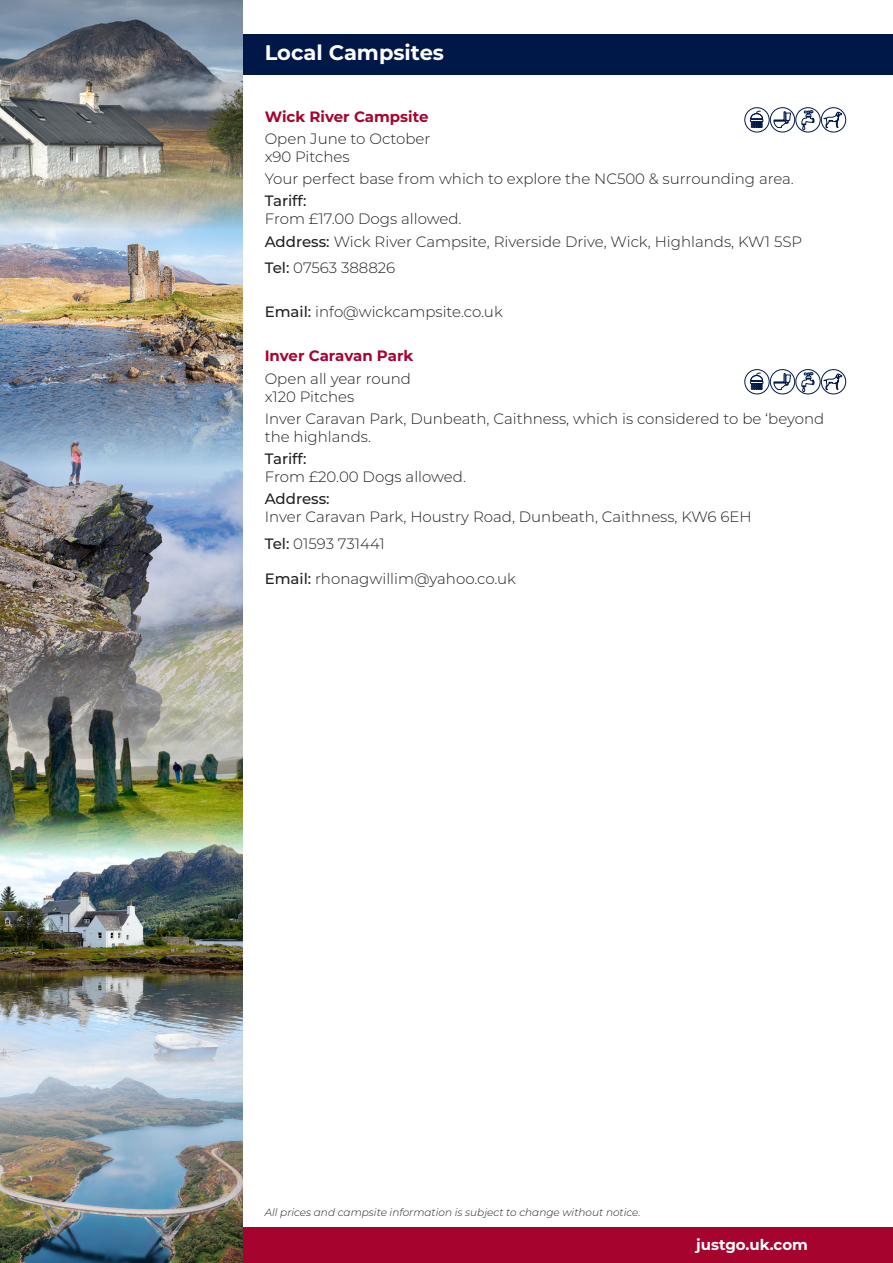
<style>
.page{position:relative;width:893px;height:1263px;background:#fff}
.page>*{position:absolute;margin:0;border:0;box-sizing:border-box;transform-origin:0 0}
.t1{font:700 21px "Montserrat";color:#fff}
.t2{font:300 15px/18px "Montserrat";color:#231f20}
.t3{font:700 15px "Montserrat";color:#a7032f}
.t4{font:500 15px "Montserrat";color:#231f20}
.t5{font:700 15px "Montserrat";color:#fff}
.t6{font:italic 300 10.5px "Montserrat";color:#231f20}
.s1{font-weight:500}
</style>
<div class="page">
<div style="left:216px;top:1228px;width:677px;height:35px;background:#a7032f"></div>
<div style="left:216px;top:34px;width:677px;height:40px;background:#001848"></div>
<img style="left:0;top:0;width:242px;height:1263px">
<div style="left:796px;top:107px;width:24px;height:25px;border:1px solid #001848;border-radius:50%"></div>
<svg style="left:801px;top:110px;width:14px;height:20px"></svg>
<div style="left:770px;top:107px;width:25px;height:25px;border:1px solid #001848;border-radius:50%"></div>
<svg style="left:774px;top:111px;width:17px;height:17px"></svg>
<div style="left:745px;top:107px;width:24px;height:25px;border:1px solid #001848;border-radius:50%"></div>
<svg style="left:750px;top:111px;width:13px;height:17px"></svg>
<div style="left:821px;top:107px;width:25px;height:25px;border:1px solid #001848;border-radius:50%"></div>
<svg style="left:823px;top:109px;width:20px;height:24px"></svg>
<div style="left:796px;top:369px;width:24px;height:25px;border:1px solid #001848;border-radius:50%"></div>
<svg style="left:801px;top:372px;width:14px;height:20px"></svg>
<div style="left:770px;top:369px;width:25px;height:25px;border:1px solid #001848;border-radius:50%"></div>
<svg style="left:774px;top:373px;width:17px;height:17px"></svg>
<div style="left:745px;top:369px;width:24px;height:25px;border:1px solid #001848;border-radius:50%"></div>
<svg style="left:750px;top:373px;width:13px;height:17px"></svg>
<div style="left:821px;top:369px;width:25px;height:25px;border:1px solid #001848;border-radius:50%"></div>
<svg style="left:823px;top:371px;width:20px;height:24px"></svg>
<p class="t1" style="left:265px;top:37px;width:181px">Local Campsites</p>
<p class="t3" style="left:265px;top:106px;width:165px">Wick River Campsite</p>
<p class="t2" style="left:265px;top:129px;width:167px">Open June to October</p>
<p class="t2" style="left:265px;top:147px;width:86px">x90 Pitches</p>
<p class="t2" style="left:265px;top:169px;width:531px">Your perfect base from which to explore the NC500 &amp; surrounding area.</p>
<p class="t4" style="left:265px;top:191px;width:43px">Tariff:</p>
<p class="t2" style="left:265px;top:210px;width:198px">From £17.00 Dogs allowed.</p>
<p class="t2" style="left:265px;top:232px;width:539px"><span class="s1">Address:</span> Wick River Campsite, Riverside Drive, Wick, Highlands, KW1 5SP</p>
<p class="t2" style="left:265px;top:258px;width:132px"><span class="s1">Tel:</span> 07563 388826</p>
<p class="t2" style="left:265px;top:302px;width:240px"><span class="s1">Email:</span> info@wickcampsite.co.uk</p>
<p class="t3" style="left:265px;top:345px;width:150px">Inver Caravan Park</p>
<p class="t2" style="left:265px;top:369px;width:148px">Open all year round</p>
<p class="t2" style="left:265px;top:387px;width:91px">x120 Pitches</p>
<p class="t2" style="left:265px;top:409px;width:561px">Inver Caravan Park, Dunbeath, Caithness, which is considered to be ‘beyond the highlands.</p>
<p class="t4" style="left:265px;top:448px;width:43px">Tariff:</p>
<p class="t2" style="left:265px;top:467px;width:203px">From £20.00 Dogs allowed.</p>
<p class="t4" style="left:265px;top:488px;width:66px">Address:</p>
<p class="t2" style="left:265px;top:507px;width:488px">Inver Caravan Park, Houstry Road, Dunbeath, Caithness, KW6 6EH</p>
<p class="t2" style="left:265px;top:534px;width:122px"><span class="s1">Tel:</span> 01593 731441</p>
<p class="t2" style="left:265px;top:569px;width:253px"><span class="s1">Email:</span> rhonagwillim@yahoo.co.uk</p>
<p class="t6" style="left:265px;top:1205px;width:377px">All prices and campsite information is subject to change without notice.</p>
<p class="t5" style="left:696px;top:1234px;width:113px">justgo.uk.com</p>
</div>
